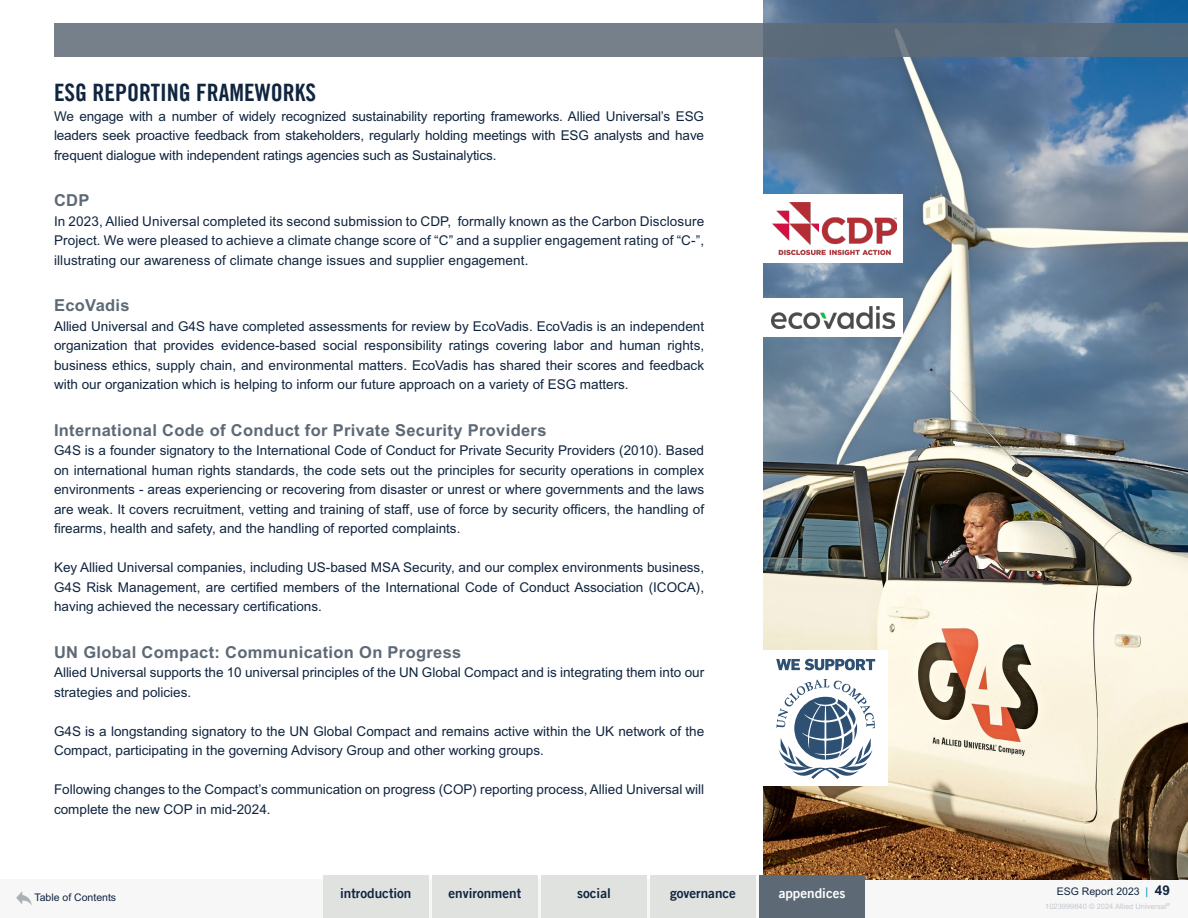
<style>
.page{position:relative;width:1188px;height:918px;background:#fff}
.page>*{position:absolute;margin:0;border:0;box-sizing:border-box;transform-origin:0 0}
.t1{font:24px "Trade Gothic LT Pro Bd Cn 20";color:#10253f}
.t2{font:700 16.5px "Arial MT Std";letter-spacing:.02em;color:#5d6a76}
.t3{font:13.5px/19.5px "Arial MT Std";color:#10253f;text-align:justify}
.t4{font:13.5px "Trade Gothic LT Pro Bd 2";color:#10253f}
.t5{font:13.5px "Trade Gothic LT Pro Bd 2";color:#fff}
.t6{font:10.5px "Arial MT Std";color:#10253f}
.t7{font:7.5px "Arial MT Std";color:#c3c8cf}
.s1{color:#008ccc}
.s2{font-weight:700;font-size:13.5px}
</style>
<div class="page">
<div style="left:0;top:879px;width:1188px;height:39px;background:#f7f7f7"></div>
<svg style="left:16px;top:891px;width:16px;height:14px"></svg>
<img style="left:764px;top:0;width:424px;height:879px">
<div style="left:756px;top:194px;width:146px;height:69px;background:#fff"></div>
<img style="left:773px;top:203px;width:123px;height:52px">
<div style="left:759px;top:298px;width:143px;height:39px;background:#fff"></div>
<img style="left:772px;top:306px;width:122px;height:22px">
<svg style="left:54px;top:23px;width:1134px;height:34px;background:#6a7784"></svg>
<div style="left:763px;top:650px;width:125px;height:135px;background:#fff"></div>
<svg style="left:776px;top:679px;width:99px;height:100px"></svg>
<svg style="left:776px;top:659px;width:99px;height:11px"></svg>
<div style="left:323px;top:875px;width:106px;height:43px;background:#e0e2e0"></div>
<div style="left:432px;top:875px;width:106px;height:43px;background:#e0e2e0"></div>
<div style="left:541px;top:875px;width:106px;height:43px;background:#e0e2e0"></div>
<div style="left:650px;top:875px;width:106px;height:43px;background:#e0e2e0"></div>
<div style="left:759px;top:875px;width:106px;height:43px;background:#5d6a76"></div>
<h1 class="t1" style="left:54px;top:78px;width:264px">ESG REPORTING FRAMEWORKS</h1>
<p class="t3" style="left:54px;top:106px;width:652px">We engage with a number of widely recognized sustainability reporting frameworks. Allied Universal’s ESG leaders seek proactive feedback from stakeholders, regularly holding meetings with ESG analysts and have frequent dialogue with independent ratings agencies such as Sustainalytics.</p>
<p class="t2" style="left:54px;top:191px;width:37px">CDP</p>
<p class="t3" style="left:54px;top:211px;width:652px">In 2023, Allied Universal completed its second submission to CDP, formally known as the Carbon Disclosure Project. We were pleased to achieve a climate change score of “C” and a supplier engagement rating of “C-”, illustrating our awareness of climate change issues and supplier engagement.</p>
<p class="t2" style="left:54px;top:296px;width:77px">EcoVadis</p>
<p class="t3" style="left:54px;top:316px;width:652px">Allied Universal and G4S have completed assessments for review by EcoVadis. EcoVadis is an independent organization that provides evidence-based social responsibility ratings covering labor and human rights, business ethics, supply chain, and environmental matters. EcoVadis has shared their scores and feedback with our organization which is helping to inform our future approach on a variety of ESG matters.</p>
<p class="t2" style="left:54px;top:420px;width:494px">International Code of Conduct for Private Security Providers</p>
<p class="t3" style="left:54px;top:441px;width:652px">G4S is a founder signatory to the International Code of Conduct for Private Security Providers (2010). Based on international human rights standards, the code sets out the principles for security operations in complex environments - areas experiencing or recovering from disaster or unrest or where governments and the laws are weak. It covers recruitment, vetting and training of staff, use of force by security officers, the handling of firearms, health and safety, and the handling of reported complaints.</p>
<p class="t3" style="left:54px;top:558px;width:652px">Key Allied Universal companies, including US-based MSA Security, and our complex environments business, G4S Risk Management, are certified members of the International Code of Conduct Association (ICOCA), having achieved the necessary certifications.</p>
<p class="t2" style="left:54px;top:642px;width:409px">UN Global Compact: Communication On Progress</p>
<p class="t3" style="left:54px;top:663px;width:652px">Allied Universal supports the 10 universal principles of the UN Global Compact and is integrating them into our strategies and policies.</p>
<p class="t3" style="left:54px;top:721px;width:652px">G4S is a longstanding signatory to the UN Global Compact and remains active within the UK network of the<br>Compact, participating in the governing Advisory Group and other working groups.</p>
<p class="t3" style="left:54px;top:780px;width:652px">Following changes to the Compact’s communication on progress (COP) reporting process, Allied Universal will complete the new COP in mid-2024.</p>
<p class="t6" style="left:34px;top:891px;width:83px">Table of Contents</p>
<p class="t4" style="left:340px;top:885px;width:73px">introduction</p>
<p class="t4" style="left:449px;top:885px;width:74px">environment</p>
<p class="t4" style="left:577px;top:885px;width:35px">social</p>
<p class="t4" style="left:670px;top:885px;width:68px">governance</p>
<p class="t5" style="left:779px;top:885px;width:68px">appendices</p>
<p class="t6" style="left:1057px;top:885px;width:115px">ESG Report 2023 <span class="s1">|</span> <span class="s2">49</span></p>
<p class="t7" style="left:1045px;top:902px;width:126px">1023999840 © 2024 Allied Universal<sup>®</sup></p>
</div>
